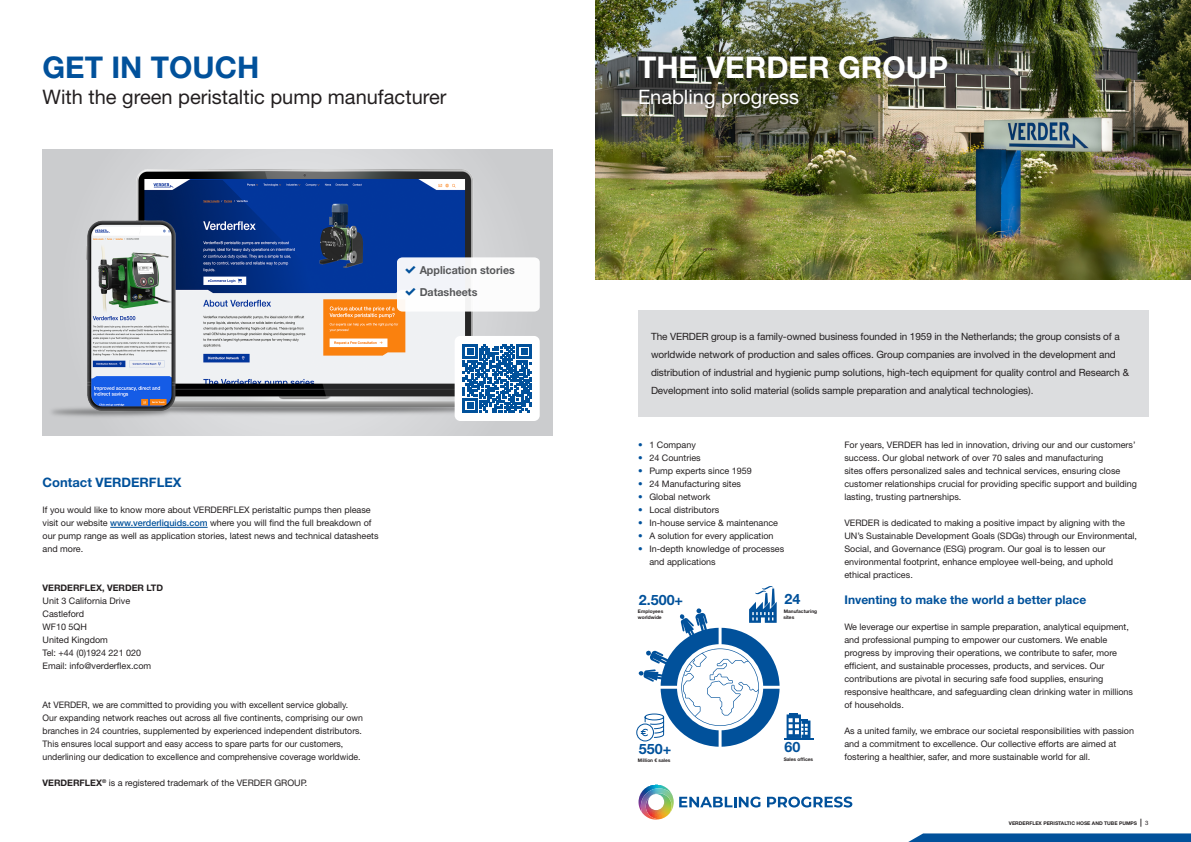
<style>
.page{position:relative;width:1191px;height:842px;background:#fff}
.page>*{position:absolute;margin:0;border:0;box-sizing:border-box;transform-origin:0 0}
.t1{font:700 30px "Helvetica Neue LT Std";color:#fff}
.t2{font:700 30px "Helvetica Neue LT Std";color:#01519b}
.t3{font:20px "Helvetica Neue LT Std";color:#231f20}
.t4{font:20px "Helvetica Neue LT Std";color:#fff}
.t5{font:700 14.3px "Helvetica Neue LT Std";color:#01519b}
.Headline_small{font:700 13px "Helvetica Neue LT Std";color:#01519b}
._07_Headline_small{font:700 12px "Helvetica Neue LT Std";color:#01519b}
.t6{font:700 11px "Helvetica Neue LT Std";color:#57585a}
._03_Group_intro{font:10px/18px "Helvetica Neue LT Std";letter-spacing:-.01em;color:#231f20}
._04_Body_new{font:9px/13px "Helvetica Neue LT Std";color:#231f20}
.Intro{font:9px/13px "Helvetica Neue LT Std";color:#231f20}
.Body_new{font:9px "Helvetica Neue LT Std";color:#231f20}
.Body_new-2{font:700 9px "Helvetica Neue LT Std";color:#231f20}
.t7{font:700 5px "Helvetica Neue LT Std";color:#231f20}
.t8{font:700 4.8px "Helvetica Neue LT Std";color:#231f20}
.s1{font-weight:500;color:#01519b}
.s2{font-weight:700}
.s3{font-size:9.2px;color:#01519b}
.s4{font-size:8px}
.s5{font-weight:400;font-size:6px}
</style>
<div class="page">
<svg style="left:908px;top:833px;width:283px;height:9px;background:#145ea2"></svg>
<div style="left:43px;top:150px;width:510px;height:286px;background:linear-gradient(to right,#d3d4d6,#d3d4d6)"></div>
<hr style="left:110px;top:527px;width:98px;height:1px;background:#01519b">
<img style="left:43px;top:150px;width:458px;height:281px">
<div style="left:454px;top:336px;width:86px;height:85px;background:#fff;border-radius:6px"></div>
<svg style="left:463px;top:344px;width:68px;height:69px"></svg>
<img style="left:595px;top:0;width:596px;height:279px">
<div style="left:635px;top:54px;width:315px;height:57px;background:#231f20;opacity:.3"></div>
<div style="left:638px;top:310px;width:510px;height:107px;background:#dcdddf"></div>
<svg style="left:638px;top:784px;width:35px;height:36px"></svg>
<svg style="left:679px;top:796px;width:81px;height:11px"></svg>
<svg style="left:767px;top:796px;width:85px;height:11px"></svg>
<svg style="left:636px;top:586px;width:143px;height:161px"></svg>
<hr style="left:783px;top:738px;width:30px;height:2px;background:#01519b">
<svg style="left:786px;top:713px;width:24px;height:25px"></svg>
<svg style="left:397px;top:257px;width:143px;height:55px"></svg>
<p class="t2" style="left:43px;top:49px;width:218px">GET IN TOUCH</p>
<p class="t3" style="left:43px;top:85px;width:405px">With the green peristaltic pump manufacturer</p>
<p class="t6" style="left:420px;top:263px;width:97px">Application stories</p>
<p class="t6" style="left:420px;top:286px;width:59px">Datasheets</p>
<p class="Headline_small" style="left:43px;top:475px;width:140px">Contact VERDERFLEX</p>
<p class="Intro" style="left:43px;top:504px;width:337px">If you would like to know more about VERDERFLEX peristaltic pumps then please visit our website <span class="s1">www.verderliquids.com</span> where you will find the full breakdown of our pump range as well as application stories, latest news and technical datasheets and more.</p>
<p class="Body_new-2" style="left:43px;top:583px;width:122px">VERDERFLEX, VERDER LTD</p>
<p class="Body_new" style="left:43px;top:596px;width:89px">Unit 3 California Drive</p>
<p class="Body_new" style="left:43px;top:609px;width:43px">Castleford</p>
<p class="Body_new" style="left:43px;top:622px;width:46px">WF10 5QH</p>
<p class="Body_new" style="left:43px;top:635px;width:67px">United Kingdom</p>
<p class="Body_new" style="left:43px;top:648px;width:100px">Tel: +44 (0)1924 221 020</p>
<p class="Body_new" style="left:43px;top:661px;width:110px">Email: info@verderflex.com</p>
<p class="_04_Body_new" style="left:43px;top:699px;width:307px">At VERDER, we are committed to providing you with excellent service globally.</p>
<p class="_04_Body_new" style="left:43px;top:712px;width:322px">Our expanding network reaches out across all five continents, comprising our own branches in 24 countries, supplemented by experienced independent distributors.</p>
<p class="_04_Body_new" style="left:43px;top:738px;width:320px">This ensures local support and easy access to spare parts for our customers, underlining our dedication to excellence and comprehensive coverage worldwide.</p>
<p class="Body_new" style="left:43px;top:778px;width:266px"><span class="s2">VERDERFLEX</span><sup>®</sup> is a registered trademark of the VERDER GROUP.</p>
<p class="t1" style="left:638px;top:49px;width:312px">THE VERDER GROUP</p>
<p class="t4" style="left:638px;top:85px;width:163px">Enabling progress</p>
<p class="_03_Group_intro" style="left:651px;top:327px;width:479px">The VERDER group is a family-owned business founded in 1959 in the Netherlands; the group consists of a worldwide network of production and sales offices. Group companies are involved in the development and distribution of industrial and hygienic pump solutions, high-tech equipment for quality control and Research &amp; Development into solid material (solids sample preparation and analytical technologies).</p>
<p class="_04_Body_new" style="left:638px;top:439px;width:59px"><span class="s3">•</span> 1 Company</p>
<p class="_04_Body_new" style="left:638px;top:452px;width:64px"><span class="s3">•</span> 24 Countries</p>
<p class="_04_Body_new" style="left:638px;top:465px;width:115px"><span class="s3">•</span> Pump experts since 1959</p>
<p class="_04_Body_new" style="left:638px;top:478px;width:105px"><span class="s3">•</span> 24 Manufacturing sites</p>
<p class="_04_Body_new" style="left:638px;top:491px;width:74px"><span class="s3">•</span> Global network</p>
<p class="_04_Body_new" style="left:638px;top:504px;width:83px"><span class="s3">•</span> Local distributors</p>
<p class="_04_Body_new" style="left:638px;top:517px;width:142px"><span class="s3">•</span> In-house service &amp; maintenance</p>
<p class="_04_Body_new" style="left:638px;top:530px;width:137px"><span class="s3">•</span> A solution for every application</p>
<p class="_04_Body_new" style="left:649px;top:543px;width:136px;text-indent:-11px"><span class="s3">•</span> In-depth knowledge of processes and applications</p>
<p class="t5" style="left:639px;top:591px;width:46px">2.500+</p>
<p class="t8" style="left:638px;top:608px;width:27px">Employees</p>
<p class="t8" style="left:638px;top:614px;width:25px">worldwide</p>
<p class="t5" style="left:784px;top:590px;width:17px">24</p>
<p class="t8" style="left:783px;top:608px;width:35px">Manufacturing</p>
<p class="t8" style="left:783px;top:614px;width:12px">sites</p>
<p class="t5" style="left:639px;top:740px;width:34px">550+</p>
<p class="t8" style="left:638px;top:757px;width:34px">Million € sales</p>
<p class="t5" style="left:784px;top:738px;width:17px">60</p>
<p class="t8" style="left:783px;top:756px;width:31px">Sales offices</p>
<p class="_04_Body_new" style="left:844px;top:439px;width:294px">For years, VERDER has led in innovation, driving our and our customers’ success. Our global network of over 70 sales and manufacturing<br>sites offers personalized sales and technical services, ensuring close customer relationships crucial for providing specific support and building lasting, trusting partnerships.</p>
<p class="_04_Body_new" style="left:844px;top:517px;width:294px">VERDER is dedicated to making a positive impact by aligning with the UN’s Sustainable Development Goals (SDGs) through our Environmental, Social, and Governance (ESG) program. Our goal is to lessen our environmental footprint, enhance employee well-being, and uphold ethical practices.</p>
<p class="_07_Headline_small" style="left:844px;top:593px;width:243px">Inventing to make the world a better place</p>
<p class="_04_Body_new" style="left:844px;top:621px;width:286px">We leverage our expertise in sample preparation, analytical equipment,</p>
<p class="_04_Body_new" style="left:844px;top:634px;width:290px">and professional pumping to empower our customers. We enable progress by improving their operations, we contribute to safer, more efficient, and sustainable processes, products, and services. Our contributions are pivotal in securing safe food supplies, ensuring responsive healthcare, and safeguarding clean drinking water in millions of households.</p>
<p class="_04_Body_new" style="left:844px;top:725px;width:291px">As a united family, we embrace our societal responsibilities with passion</p>
<p class="_04_Body_new" style="left:844px;top:738px;width:273px">and a commitment to excellence. Our collective efforts are aimed at fostering a healthier, safer, and more sustainable world for all.</p>
<p class="t7" style="left:1009px;top:820px;width:141px">VERDERFLEX PERISTALTIC HOSE AND TUBE PUMPS <span class="s4">|</span> <span class="s5">3</span></p>
</div>
